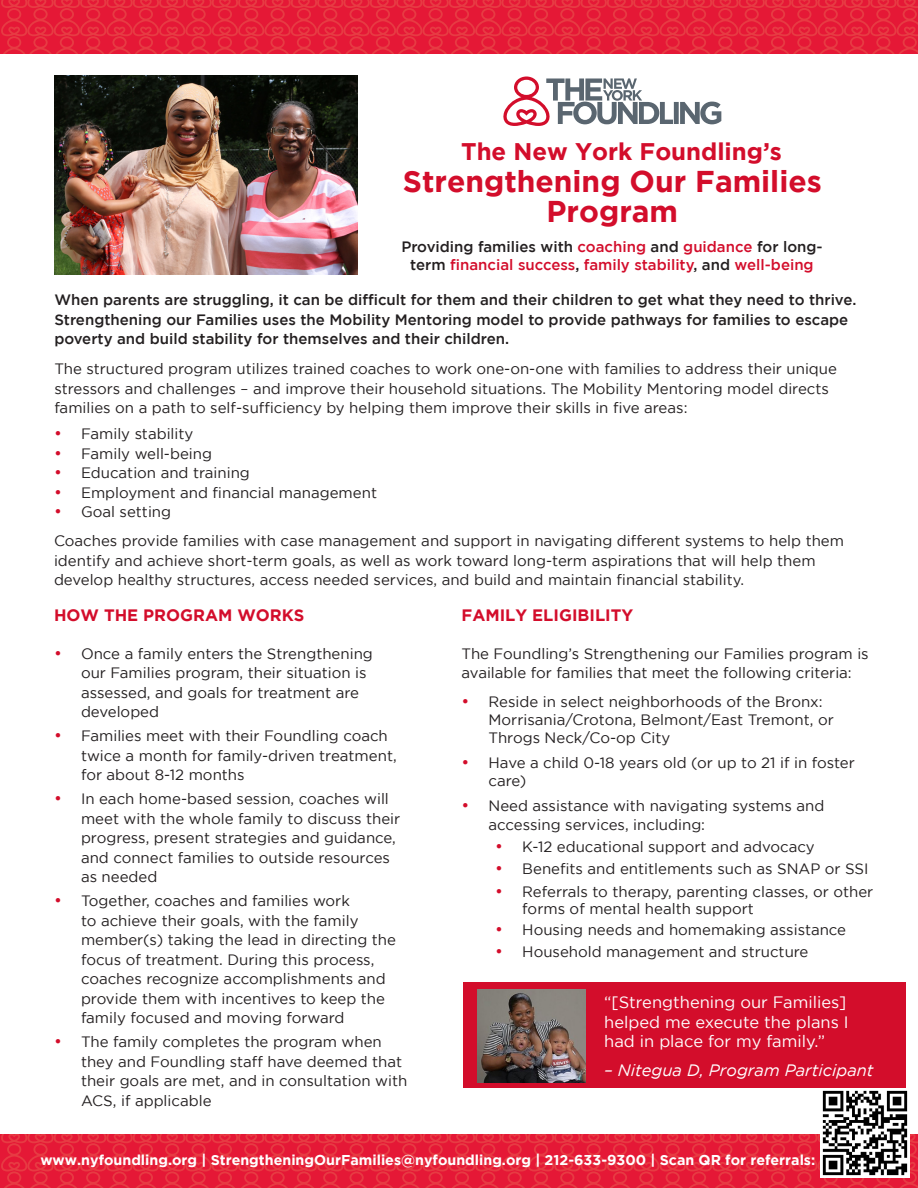
<style>
.page{position:relative;width:918px;height:1188px;background:#fff}
.page>*{position:absolute;margin:0;border:0;box-sizing:border-box;transform-origin:0 0}
.t1{font:700 30px/30px "Gotham";color:#d30d2b;text-align:center}
.t2{font:700 24px "Gotham";color:#d30d2b}
.t3{font:16.5px/19.5px "Gotham";color:#fff}
.t4{font:700 16.5px "Gotham";color:#d30d2b}
.t5{font:italic 16.5px "Gotham";color:#fff}
.t6{font:15px/19.5px "Gotham";color:#231f20}
.t7{font:500 15px/19.5px "Gotham";color:#231f20}
.t8{font:500 15px/18px "Gotham";color:#d30d2b;text-align:center}
.t9{font:700 14.25px "Gotham";color:#fff}
.s1{color:#231f20}
.s2{font-size:16.5px;color:#d30d2b}
</style>
<div class="page">
<svg style="left:1px;top:0;width:917px;height:54px;background:#e52239"></svg>
<svg style="left:1px;top:1134px;width:917px;height:54px;background:#e5233a"></svg>
<svg style="left:503px;top:76px;width:218px;height:50px"></svg>
<img style="left:54px;top:76px;width:304px;height:198px">
<div style="left:463px;top:983px;width:443px;height:105px;background:#d30d2b"></div>
<img style="left:477px;top:990px;width:108px;height:93px">
<img style="left:821px;top:1090px;width:88px;height:87px">
<p class="t2" style="left:461px;top:138px;width:322px">The New York Foundling’s</p>
<p class="t1" style="left:403px;top:165px;width:421px">Strengthening Our Families<br>Program</p>
<p class="t8" style="left:401px;top:238px;width:423px"><span class="s1">Providing families with</span> coaching <span class="s1">and</span> guidance <span class="s1">for long&shy;term</span> financial success<span class="s1">,</span> family stability<span class="s1">, and</span> well-being</p>
<p class="t7" style="left:54px;top:290px;width:804px">When parents are struggling, it can be difficult for them and their children to get what they need to thrive.<br>Strengthening our Families uses the Mobility Mentoring model to provide pathways for families to escape poverty and build stability for themselves and their children.</p>
<p class="t6" style="left:54px;top:359px;width:784px">The structured program utilizes trained coaches to work one-on-one with families to address their unique stressors and challenges – and improve their household situations. The Mobility Mentoring model directs families on a path to self-sufficiency by helping them improve their skills in five areas:</p>
<p class="t6" style="left:54px;top:424px;width:141px"><span class="s2">•</span> Family stability</p>
<p class="t6" style="left:54px;top:444px;width:160px"><span class="s2">•</span> Family well-being</p>
<p class="t6" style="left:54px;top:463px;width:197px"><span class="s2">•</span> Education and training</p>
<p class="t6" style="left:54px;top:483px;width:325px"><span class="s2">•</span> Employment and financial management</p>
<p class="t6" style="left:54px;top:502px;width:119px"><span class="s2">•</span> Goal setting</p>
<p class="t6" style="left:54px;top:531px;width:792px">Coaches provide families with case management and support in navigating different systems to help them identify and achieve short-term goals, as well as work toward long-term aspirations that will help them develop healthy structures, access needed services, and build and maintain financial stability.</p>
<p class="t4" style="left:462px;top:606px;width:173px">FAMILY ELIGIBILITY</p>
<p class="t6" style="left:462px;top:643px;width:409px">The Foundling’s Strengthening our Families program is available for families that meet the following criteria:</p>
<p class="t6" style="left:489px;top:693px;width:347px;line-height:18px;text-indent:-27px"><span class="s2">•</span> Reside in select neighborhoods of the Bronx:<br>Morrisania/Crotona, Belmont/East Tremont, or<br>Throgs Neck/Co-op City</p>
<p class="t6" style="left:489px;top:754px;width:368px;line-height:18px;text-indent:-27px"><span class="s2">•</span> Have a child 0-18 years old (or up to 21 if in foster care)</p>
<p class="t6" style="left:489px;top:796px;width:337px;text-indent:-27px"><span class="s2">•</span> Need assistance with navigating systems and accessing services, including:</p>
<p class="t6" style="left:495px;top:837px;width:321px"><span class="s2">•</span> K-12 educational support and advocacy</p>
<p class="t6" style="left:495px;top:859px;width:375px"><span class="s2">•</span> Benefits and entitlements such as SNAP or SSI</p>
<p class="t6" style="left:522px;top:883px;width:353px;line-height:16.5px;text-indent:-27px"><span class="s2">•</span> Referrals to therapy, parenting classes, or other forms of mental health support</p>
<p class="t6" style="left:495px;top:920px;width:352px"><span class="s2">•</span> Housing needs and homemaking assistance</p>
<p class="t6" style="left:495px;top:942px;width:315px"><span class="s2">•</span> Household management and structure</p>
<p class="t4" style="left:54px;top:606px;width:252px">HOW THE PROGRAM WORKS</p>
<p class="t6" style="left:81px;top:643px;width:293px;text-indent:-27px"><span class="s2">•</span> Once a family enters the Strengthening our Families program, their situation is assessed, and goals for treatment are developed</p>
<p class="t6" style="left:81px;top:726px;width:317px;text-indent:-27px"><span class="s2">•</span> Families meet with their Foundling coach twice a month for family-driven treatment, for about 8-12 months</p>
<p class="t6" style="left:81px;top:789px;width:321px;text-indent:-27px"><span class="s2">•</span> In each home-based session, coaches will meet with the whole family to discuss their progress, present strategies and guidance, and connect families to outside resources as needed</p>
<p class="t6" style="left:81px;top:891px;width:317px;text-indent:-27px"><span class="s2">•</span> Together, coaches and families work<br>to achieve their goals, with the family member(s) taking the lead in directing the focus of treatment. During this process, coaches recognize accomplishments and provide them with incentives to keep the family focused and moving forward</p>
<p class="t6" style="left:81px;top:1032px;width:328px;text-indent:-27px"><span class="s2">•</span> The family completes the program when they and Foundling staff have deemed that their goals are met, and in consultation with ACS, if applicable</p>
<p class="t3" style="left:604px;top:992px;width:246px">“[Strengthening our Families] helped me execute the plans I had in place for my family.”</p>
<p class="t5" style="left:604px;top:1061px;width:271px">– Nitegua D, Program Participant</p>
<p class="t9" style="left:40px;top:1152px;width:776px">www.nyfoundling.org | StrengtheningOurFamilies@nyfoundling.org | 212-633-9300 | Scan QR for referrals:</p>
</div>
